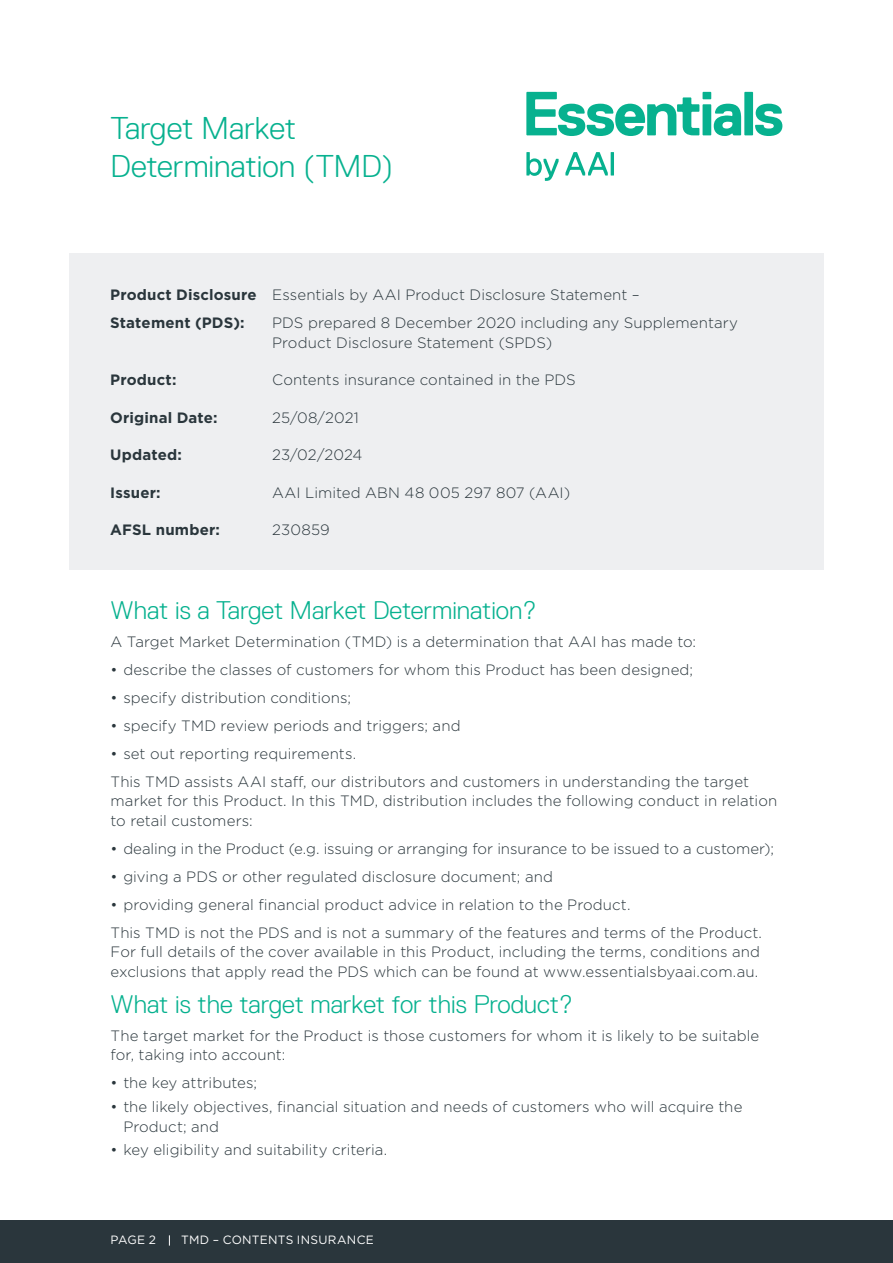
<style>
.page{position:relative;width:893px;height:1263px;background:#fff}
.page>*{position:absolute;margin:0;border:0;box-sizing:border-box;transform-origin:0 0}
.t1{font:300 31.5px/37.8px "Replica Pro";color:#07b18f}
.t2{font:300 25.5px "Replica Pro";color:#07b18f}
.t3{font:300 15px/19.5px "Gotham";letter-spacing:.005em;color:#2a363c}
.t4{font:700 15px/28px "Gotham";letter-spacing:.01em;color:#2a363c}
.t5{font:12px "Gotham";letter-spacing:.02em;color:#fff}
</style>
<div class="page">
<div style="left:0;top:1220px;width:893px;height:43px;background:#2a363c"></div>
<div style="left:70px;top:254px;width:754px;height:316px;background:#eeeff1"></div>
<svg style="left:526px;top:152px;width:33px;height:29px"></svg>
<svg style="left:565px;top:152px;width:49px;height:24px"></svg>
<svg style="left:526px;top:92px;width:256px;height:44px"></svg>
<h1 class="t1" style="left:111px;top:109px;width:284px">Target Market<br>Determination (TMD)</h1>
<p class="t4" style="left:110px;top:281px;width:148px">Product Disclosure<br>Statement (PDS):</p>
<p class="t3" style="left:272px;top:280px;width:467px;line-height:28px">Essentials by AAI Product Disclosure Statement –<br>PDS prepared 8 December 2020 including any Supplementary</p>
<p class="t3" style="left:272px;top:332px;width:282px">Product Disclosure Statement (SPDS)</p>
<p class="t4" style="left:110px;top:366px;width:68px">Product:</p>
<p class="t3" style="left:272px;top:370px;width:305px">Contents insurance contained in the PDS</p>
<p class="t4" style="left:110px;top:403px;width:109px">Original Date:</p>
<p class="t3" style="left:272px;top:407px;width:88px">25/08/2021</p>
<p class="t4" style="left:110px;top:441px;width:73px">Updated:</p>
<p class="t3" style="left:272px;top:445px;width:92px">23/02/2024</p>
<p class="t4" style="left:110px;top:478px;width:52px">Issuer:</p>
<p class="t3" style="left:272px;top:482px;width:299px">AAI Limited ABN 48 005 297 807 (AAI)</p>
<p class="t4" style="left:110px;top:516px;width:111px">AFSL number:</p>
<p class="t3" style="left:272px;top:520px;width:59px">230859</p>
<h2 class="t2" style="left:111px;top:596px;width:428px">What is a Target Market Determination?</h2>
<p class="t3" style="left:111px;top:631px;width:587px">A Target Market Determination (TMD) is a determination that AAI has made to:</p>
<p class="t3" style="left:111px;top:659px;width:584px">• describe the classes of customers for whom this Product has been designed;</p>
<p class="t3" style="left:111px;top:687px;width:242px">• specify distribution conditions;</p>
<p class="t3" style="left:111px;top:715px;width:352px">• specify TMD review periods and triggers; and</p>
<p class="t3" style="left:111px;top:739px;width:640px;line-height:28px">• set out reporting requirements.<br>This TMD assists AAI staff, our distributors and customers in understanding the target</p>
<p class="t3" style="left:111px;top:791px;width:668px">market for this Product. In this TMD, distribution includes the following conduct in relation to retail customers:</p>
<p class="t3" style="left:111px;top:838px;width:665px">• dealing in the Product (e.g. issuing or arranging for insurance to be issued to a customer);</p>
<p class="t3" style="left:111px;top:866px;width:444px">• giving a PDS or other regulated disclosure document; and</p>
<p class="t3" style="left:111px;top:890px;width:653px;line-height:28px">• providing general financial product advice in relation to the Product.<br>This TMD is not the PDS and is not a summary of the features and terms of the Product.</p>
<p class="t3" style="left:111px;top:942px;width:651px">For full details of the cover available in this Product, including the terms, conditions and exclusions that apply read the PDS which can be found at www.essentialsbyaai.com.au.</p>
<h2 class="t2" style="left:111px;top:990px;width:464px">What is the target market for this Product?</h2>
<p class="t3" style="left:111px;top:1025px;width:650px">The target market for the Product is those customers for whom it is likely to be suitable for, taking into account:</p>
<p class="t3" style="left:111px;top:1073px;width:148px">• the key attributes;</p>
<p class="t3" style="left:123px;top:1096px;width:621px;text-indent:-13px">• the likely objectives, financial situation and needs of customers who will acquire the<br>Product; and</p>
<p class="t3" style="left:111px;top:1140px;width:278px">• key eligibility and suitability criteria.</p>
<p class="t5" style="left:111px;top:1232px;width:47px">PAGE 2</p>
<p class="t5" style="left:181px;top:1232px;width:194px">TMD – CONTENTS INSURANCE</p>
</div>
